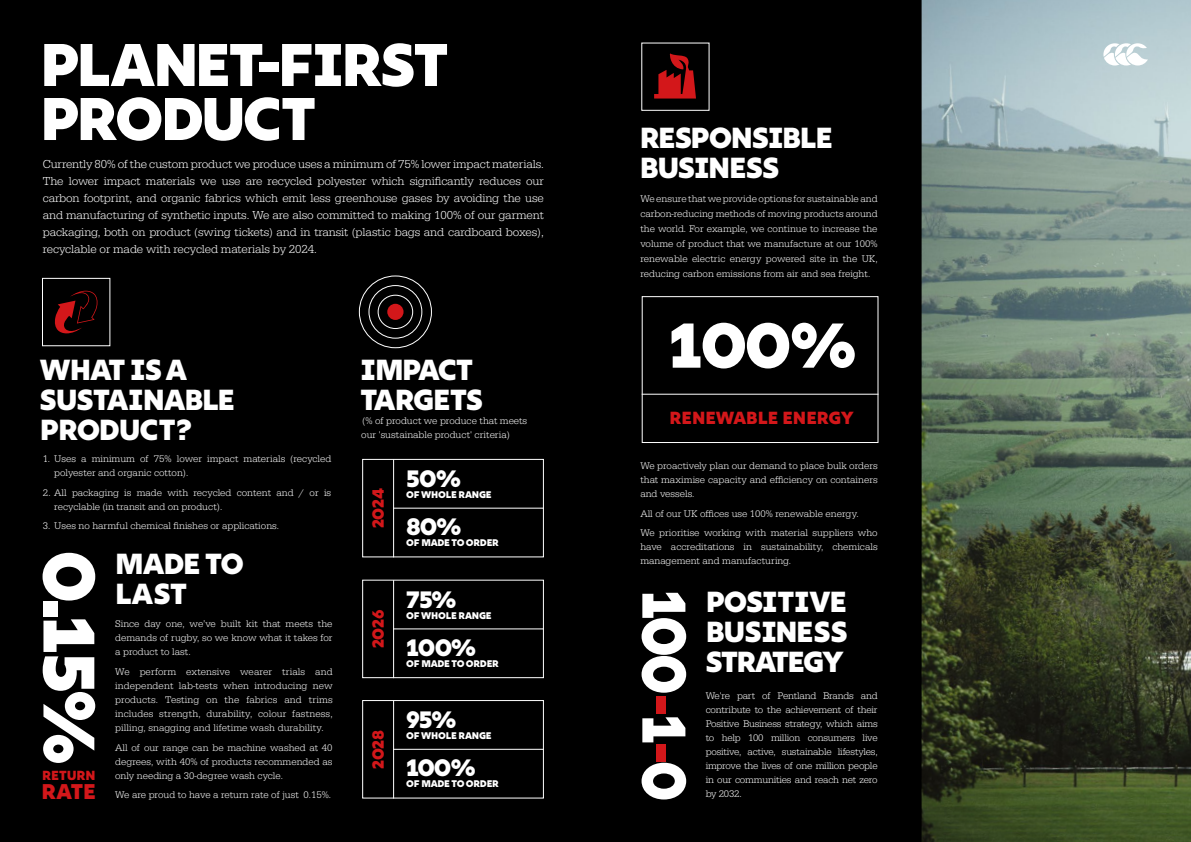
<style>
.page{position:relative;width:1191px;height:842px;background:#000}
.page>*{position:absolute;margin:0;border:0;box-sizing:border-box;transform-origin:0 0}
.t1{font:900 72.6px "Rig Sans";color:#fff}
.t2{font:900 63.1px "Rig Sans";color:#fff}
.t3{font:900 61.5px "Rig Sans";color:#fff;scale:.89 1}
.t4{font:900 60px/54px "Rig Sans";letter-spacing:-.045em;color:#fff}
.t5{font:900 29px/30px "Rig Sans";letter-spacing:-.03em;color:#fff}
.t6{font:900 23.7px "Rig Sans";letter-spacing:-.045em;color:#fff}
.t7{font:900 21.3px "Rig Sans";color:#d3171a}
.t8{font:900 17.5px "Rig Sans";color:#d3171a}
.t9{font:900 16.1px "Rig Sans";letter-spacing:-.03em;color:#d3171a}
.t10{font:900 13.2px "Rig Sans";color:#d3171a}
.t11{font:300 12px/17px "Serifa";letter-spacing:-.01em;color:#fff;text-align:justify}
.t12{font:300 10px/14px "Serifa";color:#fff;text-align:justify}
.t13{font:900 9.7px "Rig Sans";letter-spacing:-.025em;color:#fff}
.s1{color:#d3171a}
</style>
<div class="page">
<div style="left:359px;top:276px;width:73px;height:72px;border:1px solid #fff;border-radius:50%"></div>
<div style="left:368px;top:285px;width:54px;height:53px;border:1px solid #fff;border-radius:50%"></div>
<div style="left:378px;top:295px;width:35px;height:34px;border:1px solid #fff;border-radius:50%"></div>
<div style="left:387px;top:304px;width:16px;height:16px;background:#d3171a;border-radius:50%"></div>
<div style="left:362px;top:459px;width:182px;height:98px;border:1px solid #fff"></div>
<hr style="left:393px;top:508px;width:151px;height:1px;background:#fff">
<hr style="left:393px;top:459px;width:1px;height:98px;background:#fff">
<div style="left:362px;top:580px;width:182px;height:98px;border:1px solid #fff"></div>
<hr style="left:393px;top:628px;width:151px;height:1px;background:#fff">
<hr style="left:393px;top:580px;width:1px;height:98px;background:#fff">
<div style="left:362px;top:700px;width:182px;height:98px;border:1px solid #fff"></div>
<hr style="left:393px;top:749px;width:151px;height:1px;background:#fff">
<hr style="left:393px;top:700px;width:1px;height:98px;background:#fff">
<div style="left:42px;top:278px;width:68px;height:68px;border:1px solid #fff"></div>
<svg style="left:54px;top:291px;width:44px;height:43px"></svg>
<div style="left:641px;top:296px;width:237px;height:147px;border:1px solid #fff"></div>
<img style="left:921px;top:0;width:270px;height:842px">
<svg style="left:654px;top:53px;width:42px;height:46px"></svg>
<hr style="left:641px;top:394px;width:237px;height:1px;background:#fff">
<svg style="left:1103px;top:43px;width:44px;height:23px"></svg>
<h3 class="t4" style="left:40px;top:38px;width:410px">PLANET-FIRST<br>PRODUCT</h3>
<p class="t11" style="left:43px;top:156px;width:502px">Currently 80% of the custom product we produce uses a minimum of 75% lower impact materials.<br>The lower impact materials we use are recycled polyester which significantly reduces our carbon footprint, and organic fabrics which emit less greenhouse gases by avoiding the use and manufacturing of synthetic inputs. We are also committed to making 100% of our garment packaging, both on product (swing tickets) and in transit (plastic bags and cardboard boxes), recyclable or made with recycled materials by 2024.</p>
<h3 class="t5" style="left:40px;top:355px;width:196px">WHAT IS A<br>SUSTAINABLE<br>PRODUCT?</h3>
<p class="t12" style="left:54px;top:452px;width:278px;text-indent:-11px">1. Uses a minimum of 75% lower impact materials (recycled polyester and organic cotton).</p>
<p class="t12" style="left:54px;top:485px;width:278px;text-indent:-11px">2. All packaging is made with recycled content and / or is recyclable (in transit and on product).</p>
<p class="t12" style="left:43px;top:519px;width:238px">3. Uses no harmful chemical finishes or applications.</p>
<h1 class="t1" style="left:114px;top:550px;width:216px;rotate:90deg">0.15%</h1>
<h3 class="t10" style="left:42px;top:767px;width:55px">RETURN</h3>
<h3 class="t7" style="left:41px;top:778px;width:56px">RATE</h3>
<h3 class="t5" style="left:115px;top:549px;width:130px">MADE TO<br>LAST</h3>
<p class="t12" style="left:115px;top:617px;width:219px">Since day one, we’ve built kit that meets the demands of rugby, so we know what it takes for a product to last.</p>
<p class="t12" style="left:115px;top:665px;width:219px">We perform extensive wearer trials and independent lab-tests when introducing new products. Testing on the fabrics and trims includes strength, durability, colour fastness, pilling, snagging and lifetime wash durability.</p>
<p class="t12" style="left:115px;top:740px;width:219px">All of our range can be machine washed at 40 degrees, with 40% of products recommended as only needing a 30-degree wash cycle.</p>
<p class="t12" style="left:115px;top:788px;width:217px">We are proud to have a return rate of just 0.15%.</p>
<h3 class="t5" style="left:360px;top:355px;width:124px">IMPACT<br>TARGETS</h3>
<p class="t12" style="left:361px;top:414px;width:167px">(% of product we produce that meets our 'sustainable product' criteria)</p>
<h3 class="t9" style="left:368px;top:528px;width:42px;rotate:-90deg">2024</h3>
<h3 class="t9" style="left:368px;top:648px;width:40px;rotate:-90deg">2026</h3>
<h3 class="t9" style="left:368px;top:769px;width:41px;rotate:-90deg">2028</h3>
<h3 class="t6" style="left:406px;top:464px;width:56px">50%</h3>
<p class="t13" style="left:406px;top:489px;width:87px">OF WHOLE RANGE</p>
<h3 class="t6" style="left:406px;top:512px;width:57px">80%</h3>
<p class="t13" style="left:406px;top:537px;width:94px">OF MADE TO ORDER</p>
<h3 class="t6" style="left:406px;top:584px;width:52px">75%</h3>
<p class="t13" style="left:406px;top:609px;width:87px">OF WHOLE RANGE</p>
<h3 class="t6" style="left:406px;top:632px;width:71px">100%</h3>
<p class="t13" style="left:406px;top:657px;width:94px">OF MADE TO ORDER</p>
<h3 class="t6" style="left:406px;top:705px;width:52px">95%</h3>
<p class="t13" style="left:406px;top:730px;width:87px">OF WHOLE RANGE</p>
<h3 class="t6" style="left:406px;top:753px;width:71px">100%</h3>
<p class="t13" style="left:406px;top:778px;width:94px">OF MADE TO ORDER</p>
<h3 class="t5" style="left:639px;top:123px;width:194px">RESPONSIBLE<br>BUSINESS</h3>
<p class="t12" style="left:640px;top:191px;width:239px;line-height:15px">We ensure that we provide options for sustainable and carbon-reducing methods of moving products around the world. For example, we continue to increase the volume of product that we manufacture at our 100% renewable electric energy powered site in the UK, reducing carbon emissions from air and sea freight.</p>
<h2 class="t2" style="left:668px;top:306px;width:190px">100%</h2>
<h3 class="t8" style="left:669px;top:407px;width:185px">RENEWABLE ENERGY</h3>
<p class="t12" style="left:640px;top:459px;width:239px">We proactively plan our demand to place bulk orders that maximise capacity and efficiency on containers and vessels.</p>
<p class="t12" style="left:640px;top:504px;width:239px;line-height:19.7px">All of our UK offices use 100% renewable energy.<br>We prioritise working with material suppliers who</p>
<p class="t12" style="left:640px;top:540px;width:239px">have accreditations in sustainability, chemicals management and manufacturing.</p>
<h3 class="t3" style="left:702px;top:590px;width:239px;rotate:90deg">100<span class="s1">-</span>1<span class="s1">-</span>0</h3>
<h3 class="t5" style="left:705px;top:587px;width:143px;text-align:justify">POSITIVE BUSINESS STRATEGY</h3>
<p class="t12" style="left:706px;top:688px;width:173px">We're part of Pentland Brands and contribute to the achievement of their Positive Business strategy, which aims to help 100 million consumers live positive, active, sustainable lifestyles, improve the lives of one million people in our communities and reach net zero by 2032.</p>
</div>
